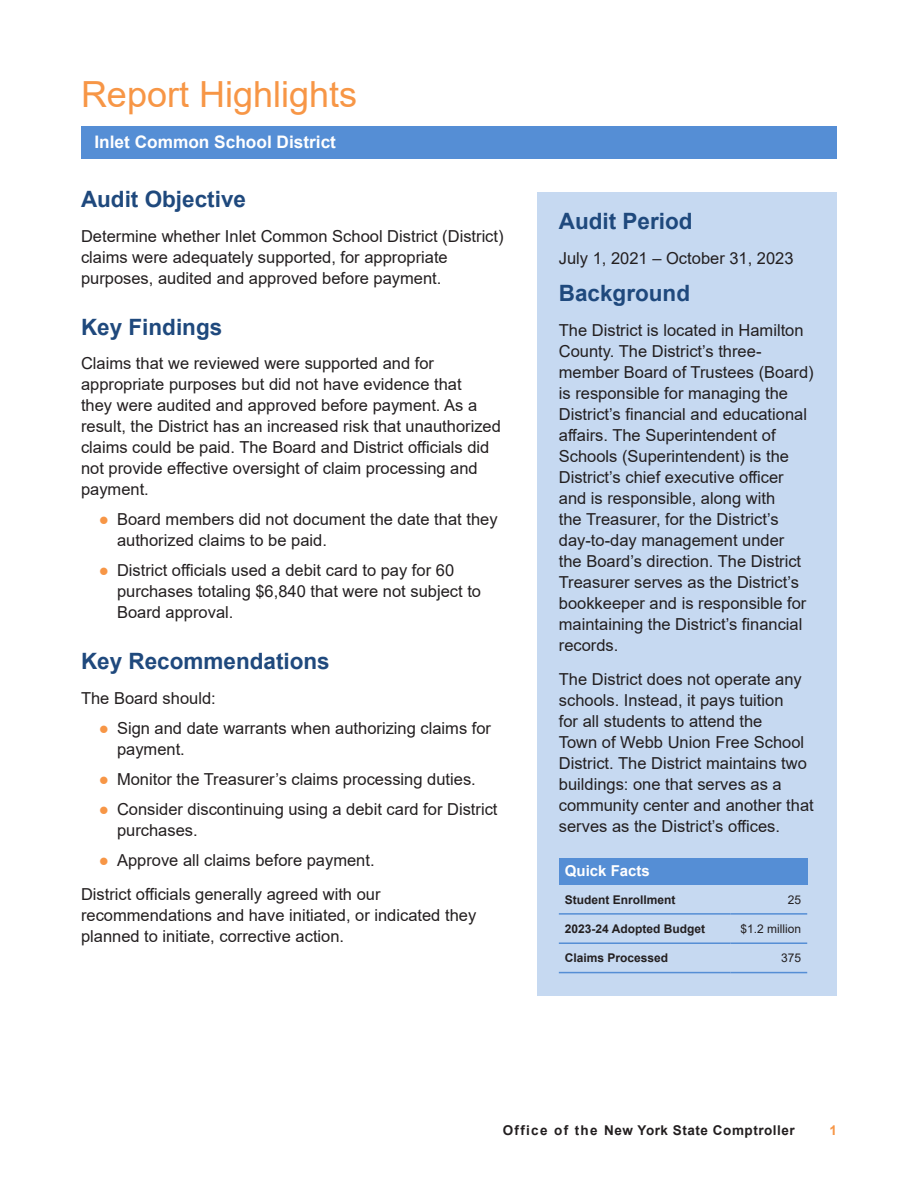
<style>
.page{position:relative;width:918px;height:1188px;background:#fff}
.page>*{position:absolute;margin:0;border:0;box-sizing:border-box;transform-origin:0 0}
.Section_Heads{font:36px "Arial";color:#f79646}
._2_Subheads{font:700 22.5px "Arial";color:#1f497d}
.Body_Text{font:700 22.5px "Arial";color:#1f497d}
.t1{font:700 17.25px "Arial";color:#fff}
.Body_Text-2{font:16.5px/21px "Arial";color:#231f20}
.Footnotes{font:700 15px "Arial";color:#fff}
.t2{font:700 13.5px "Arial";letter-spacing:.04em;color:#231f20}
.t3{font:700 13.5px "Arial";color:#f79646}
.Footnotes-2{font:700 12px "Arial";color:#231f20}
.Footnotes-3{font:12px "Arial";color:#231f20}
.s1{color:#f79646}
</style>
<div class="page">
<hr style="left:81px;top:126px;width:756px;height:3px;background:#558ed5">
<div style="left:538px;top:192px;width:299px;height:804px;background:#c6d9f1"></div>
<div style="left:81px;top:128px;width:756px;height:31px;background:#558ed5"></div>
<div style="left:559px;top:858px;width:248px;height:27px;background:#558ed5"></div>
<hr style="left:559px;top:913px;width:171px;height:2px;background:#558ed5">
<hr style="left:730px;top:913px;width:77px;height:2px;background:#558ed5">
<hr style="left:559px;top:942px;width:171px;height:2px;background:#558ed5">
<hr style="left:730px;top:942px;width:77px;height:2px;background:#558ed5">
<hr style="left:559px;top:972px;width:171px;height:1px;background:#558ed5">
<hr style="left:730px;top:972px;width:77px;height:1px;background:#558ed5">
<p class="Section_Heads" style="left:81px;top:70px;width:278px">Report Highlights</p>
<p class="t1" style="left:94px;top:129px;width:243px">Inlet Common School District</p>
<p class="_2_Subheads" style="left:81px;top:184px;width:167px">Audit Objective</p>
<p class="Body_Text-2" style="left:81px;top:226px;width:424px">Determine whether Inlet Common School District (District) claims were adequately supported, for appropriate purposes, audited and approved before payment.</p>
<p class="_2_Subheads" style="left:81px;top:311px;width:143px">Key Findings</p>
<p class="Body_Text-2" style="left:81px;top:353px;width:422px">Claims that we reviewed were supported and for appropriate purposes but did not have evidence that<br>they were audited and approved before payment. As a result, the District has an increased risk that unauthorized claims could be paid. The Board and District officials did not provide effective oversight of claim processing and payment.</p>
<p class="Body_Text-2" style="left:117px;top:509px;width:382px;text-indent:-18px"><span class="s1">●</span> Board members did not document the date that they authorized claims to be paid.</p>
<p class="Body_Text-2" style="left:117px;top:560px;width:366px;text-indent:-18px"><span class="s1">●</span> District officials used a debit card to pay for 60 purchases totaling $6,840 that were not subject to<br>Board approval.</p>
<p class="_2_Subheads" style="left:81px;top:646px;width:250px">Key Recommendations</p>
<p class="Body_Text-2" style="left:81px;top:688px;width:136px">The Board should:</p>
<p class="Body_Text-2" style="left:117px;top:718px;width:376px;text-indent:-18px"><span class="s1">●</span> Sign and date warrants when authorizing claims for payment.</p>
<p class="Body_Text-2" style="left:99px;top:769px;width:378px"><span class="s1">●</span> Monitor the Treasurer’s claims processing duties.</p>
<p class="Body_Text-2" style="left:117px;top:799px;width:382px;text-indent:-18px"><span class="s1">●</span> Consider discontinuing using a debit card for District purchases.</p>
<p class="Body_Text-2" style="left:99px;top:850px;width:277px"><span class="s1">●</span> Approve all claims before payment.</p>
<p class="Body_Text-2" style="left:81px;top:884px;width:397px">District officials generally agreed with our recommendations and have initiated, or indicated they planned to initiate, corrective action.</p>
<p class="_2_Subheads" style="left:559px;top:206px;width:135px">Audit Period</p>
<p class="Body_Text-2" style="left:559px;top:247px;width:236px">July 1, 2021 – October 31, 2023</p>
<p class="Body_Text" style="left:559px;top:278px;width:133px">Background</p>
<p class="Body_Text-2" style="left:559px;top:319px;width:256px">The District is located in Hamilton<br>County. The District’s three&shy;member Board of Trustees (Board) is responsible for managing the<br>District’s financial and educational affairs. The Superintendent of<br>Schools (Superintendent) is the<br>District’s chief executive officer and is responsible, along with<br>the Treasurer, for the District’s day-to-day management under<br>the Board’s direction. The District<br>Treasurer serves as the District’s bookkeeper and is responsible for maintaining the District’s financial records.</p>
<p class="Body_Text-2" style="left:559px;top:669px;width:256px">The District does not operate any schools. Instead, it pays tuition<br>for all students to attend the<br>Town of Webb Union Free School<br>District. The District maintains two buildings: one that serves as a community center and another that serves as the District’s offices.</p>
<p class="Footnotes" style="left:565px;top:861px;width:87px">Quick Facts</p>
<p class="Footnotes-2" style="left:565px;top:891px;width:112px">Student Enrollment</p>
<p class="Footnotes-3" style="left:788px;top:891px;width:15px">25</p>
<p class="Footnotes-2" style="left:565px;top:920px;width:142px">2023-24 Adopted Budget</p>
<p class="Footnotes-3" style="left:741px;top:920px;width:62px">$1.2 million</p>
<p class="Footnotes-2" style="left:565px;top:950px;width:105px">Claims Processed</p>
<p class="Footnotes-3" style="left:781px;top:950px;width:22px">375</p>
<p class="t2" style="left:503px;top:1121px;width:294px">Office of the New York State Comptroller</p>
<p class="t3" style="left:829px;top:1121px;width:9px">1</p>
</div>
